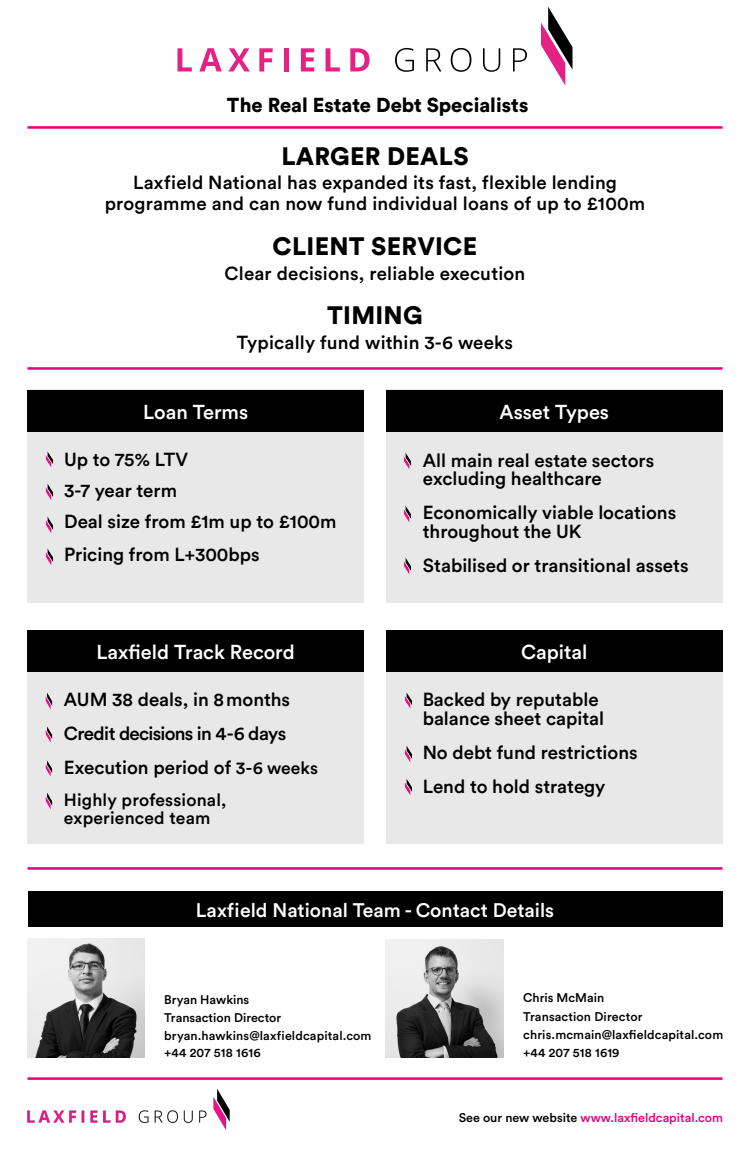
<style>
.page{position:relative;width:750px;height:1150px;background:#fff}
.page>*{position:absolute;margin:0;border:0;box-sizing:border-box;transform-origin:0 0}
.t1{font:900 25px "Circular Std";letter-spacing:.01em;color:#000}
.t2{font:500 20px "Circular Std";color:#fff}
.t3{font:900 20px "Circular Std";color:#000}
.t4{font:500 19.5px "Circular Std";color:#fff}
.t5{font:500 18.75px/31.6px "Circular Std";color:#000}
.t6{font:500 17.5px/17.5px "Circular Std";letter-spacing:.01em;color:#000}
.t7{font:500 12.5px/17.8px "Circular Std";letter-spacing:.01em;color:#000}
.t8{font:500 12.5px "Circular Std";color:#e6007d}
.s1{font-size:17.5px}
.s2{color:#000}
</style>
<div class="page">
<svg style="left:177px;top:48px;width:15px;height:23px"></svg>
<svg style="left:199px;top:48px;width:23px;height:23px"></svg>
<svg style="left:228px;top:48px;width:22px;height:23px"></svg>
<svg style="left:259px;top:48px;width:14px;height:23px"></svg>
<div style="left:284px;top:48px;width:5px;height:23px;background:#e42185"></div>
<svg style="left:301px;top:48px;width:13px;height:23px"></svg>
<svg style="left:326px;top:48px;width:14px;height:23px"></svg>
<svg style="left:350px;top:48px;width:20px;height:23px"></svg>
<svg style="left:395px;top:48px;width:19px;height:24px"></svg>
<svg style="left:426px;top:48px;width:15px;height:23px"></svg>
<svg style="left:451px;top:48px;width:20px;height:24px"></svg>
<svg style="left:483px;top:48px;width:17px;height:24px"></svg>
<svg style="left:513px;top:48px;width:14px;height:23px"></svg>
<svg style="left:541px;top:7px;width:31px;height:79px"></svg>
<hr style="left:28px;top:367px;width:694px;height:3px;background:#e6007d">
<hr style="left:28px;top:867px;width:694px;height:3px;background:#e6007d">
<hr style="left:28px;top:1077px;width:694px;height:3px;background:#e6007d">
<div style="left:28px;top:390px;width:336px;height:213px;background:#e8e8e8"></div>
<div style="left:28px;top:390px;width:336px;height:41px;background:#000"></div>
<div style="left:28px;top:630px;width:336px;height:214px;background:#e8e8e8"></div>
<div style="left:28px;top:630px;width:336px;height:42px;background:#000"></div>
<div style="left:386px;top:390px;width:336px;height:213px;background:#e8e8e8"></div>
<div style="left:386px;top:390px;width:336px;height:41px;background:#000"></div>
<div style="left:386px;top:630px;width:336px;height:214px;background:#e8e8e8"></div>
<div style="left:386px;top:630px;width:336px;height:42px;background:#000"></div>
<img style="left:45px;top:451px;width:8px;height:17px">
<img style="left:45px;top:516px;width:8px;height:18px">
<img style="left:45px;top:483px;width:8px;height:18px">
<img style="left:45px;top:548px;width:8px;height:18px">
<img style="left:45px;top:693px;width:8px;height:17px">
<img style="left:45px;top:760px;width:8px;height:17px">
<img style="left:45px;top:726px;width:8px;height:17px">
<img style="left:45px;top:793px;width:8px;height:17px">
<img style="left:403px;top:452px;width:8px;height:18px">
<img style="left:403px;top:557px;width:8px;height:18px">
<img style="left:403px;top:505px;width:8px;height:18px">
<img style="left:404px;top:692px;width:8px;height:17px">
<img style="left:404px;top:778px;width:8px;height:18px">
<img style="left:404px;top:745px;width:8px;height:18px">
<hr style="left:28px;top:126px;width:694px;height:3px;background:#e6007d">
<div style="left:28px;top:891px;width:694px;height:36px;background:#000"></div>
<img style="left:28px;top:1090px;width:202px;height:40px">
<img style="left:28px;top:939px;width:117px;height:118px">
<img style="left:386px;top:939px;width:118px;height:118px">
<p class="t3" style="left:227px;top:92px;width:303px">The Real Estate Debt Specialists</p>
<h1 class="t1" style="left:281px;top:140px;width:189px">LARGER DEALS</h1>
<p class="t5" style="left:105px;top:171px;width:542px;line-height:21.2px;text-align:center">Laxfield National has expanded its fast, flexible lending programme and can now fund individual loans of up to £100m</p>
<h1 class="t1" style="left:273px;top:229px;width:206px">CLIENT SERVICE</h1>
<p class="t5" style="left:225px;top:257px;width:302px">Clear decisions, reliable execution</p>
<h1 class="t1" style="left:327px;top:299px;width:97px">TIMING</h1>
<p class="t5" style="left:237px;top:327px;width:278px">Typically fund within 3-6 weeks</p>
<p class="t2" style="left:143px;top:399px;width:107px">Loan Terms</p>
<p class="t5" style="left:64px;top:443px;width:274px">Up to 75% LTV<br>3-7 year term<br>Deal size from £1m up to £100m<br>Pricing from L+300bps</p>
<p class="t2" style="left:96px;top:639px;width:200px">Laxfield Track Record</p>
<p class="t5" style="left:64px;top:682px;width:256px;line-height:33.8px">AUM 38 deals, in 8 months<br>Credit decisions in 4-6 days<br>Execution period of <span class="s1">3-6 weeks</span></p>
<p class="t6" style="left:64px;top:791px;width:164px">Highly professional, experienced team</p>
<p class="t2" style="left:500px;top:399px;width:111px">Asset Types</p>
<p class="t5" style="left:423px;top:450px;width:233px;line-height:18.8px">All main real estate sectors excluding healthcare</p>
<p class="t5" style="left:423px;top:503px;width:255px;line-height:18.8px">Economically viable locations throughout the UK</p>
<p class="t5" style="left:423px;top:549px;width:267px">Stabilised or transitional assets</p>
<p class="t2" style="left:521px;top:639px;width:68px">Capital</p>
<p class="t5" style="left:423px;top:690px;width:183px;line-height:18.8px">Backed by reputable balance sheet capital</p>
<p class="t5" style="left:423px;top:735px;width:217px;line-height:33.8px">No debt fund restrictions<br>Lend to hold strategy</p>
<p class="t4" style="left:196px;top:898px;width:360px">Laxfield National Team - Contact Details</p>
<p class="t7" style="left:164px;top:991px;width:209px">Bryan Hawkins<br>Transaction Director bryan.hawkins@laxfieldcapital.com +44 207 518 1616</p>
<p class="t7" style="left:523px;top:989px;width:202px;line-height:18.2px">Chris McMain<br>Transaction Director chris.mcmain@laxfieldcapital.com +44 207 518 1619</p>
<p class="t8" style="left:459px;top:1110px;width:266px"><span class="s2">See our new website</span> www.laxfieldcapital.com</p>
</div>
